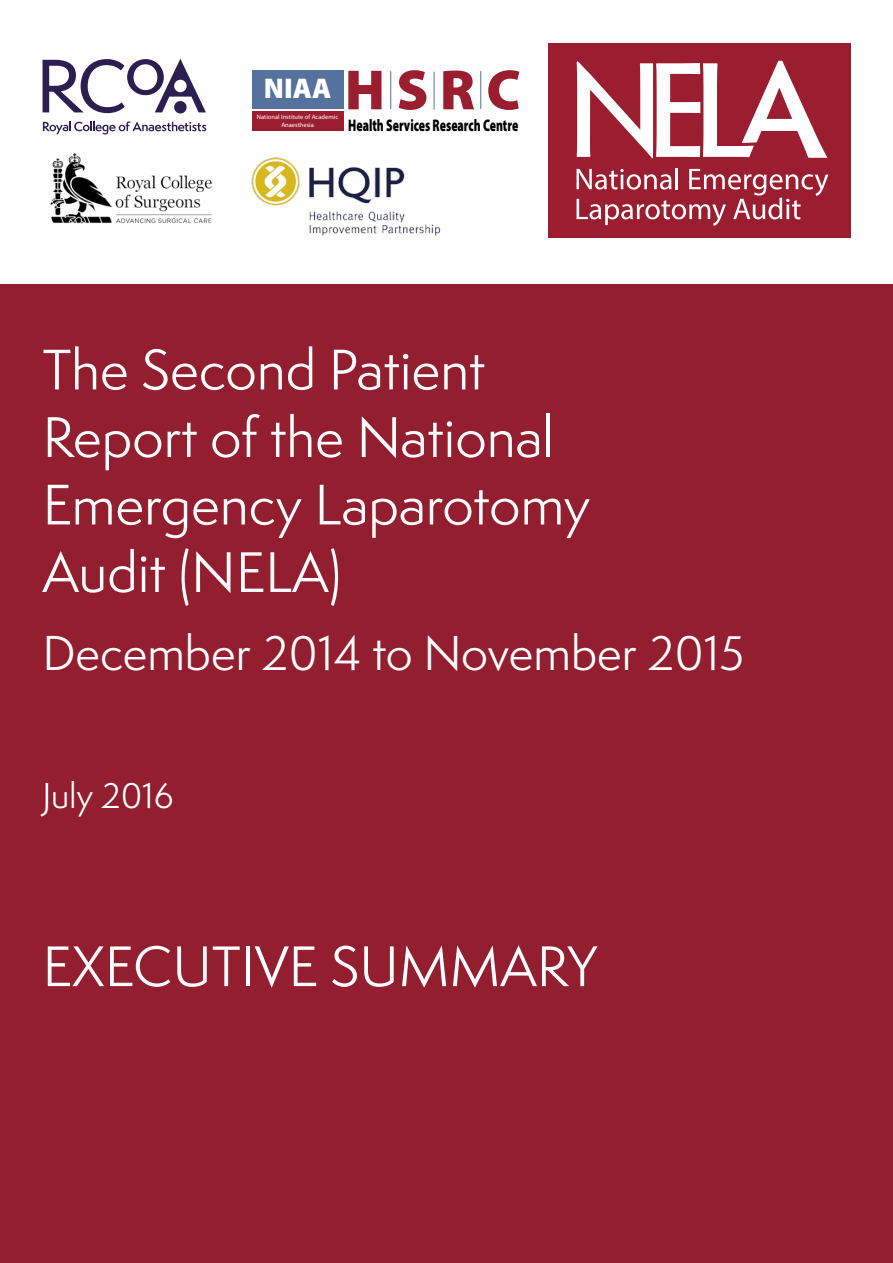
<style>
.page{position:relative;width:893px;height:1263px;background:#fff}
.page>*{position:absolute;margin:0;border:0;box-sizing:border-box;transform-origin:0 0}
.t1{font:900 57.15px "Myriad Pro";color:#9b1e30}
.t2{font:52.5px/67.5px "Semplicita Pro";color:#fff}
.t3{font:45px "Semplicita Pro";color:#fff}
.t4{font:33px "Semplicita Pro";color:#fff}
.t5{font:900 28.5px "Myriad Pro";color:#fff}
.t6{font:900 16.8px "Myriad Pro";color:#000;scale:.69 1}
.t7{font:6.45px/7.8px "Myriad Pro";color:#fff;text-align:center}
</style>
<div class="page">
<div style="left:0;top:285px;width:893px;height:978px;background:#931e2f"></div>
<div style="left:548px;top:43px;width:302px;height:194px;background:#9b1e30"></div>
<svg style="left:576px;top:60px;width:252px;height:99px"></svg>
<hr style="left:676px;top:168px;width:2px;height:21px;background:#fff">
<svg style="left:576px;top:169px;width:252px;height:57px"></svg>
<svg style="left:43px;top:121px;width:163px;height:13px"></svg>
<svg style="left:43px;top:59px;width:163px;height:54px"></svg>
<hr style="left:390px;top:71px;width:1px;height:38px;background:#55729e">
<hr style="left:434px;top:72px;width:1px;height:38px;background:#55729e">
<hr style="left:480px;top:71px;width:1px;height:38px;background:#55729e">
<div style="left:252px;top:71px;width:91px;height:38px;background:#55729e"></div>
<div style="left:252px;top:112px;width:91px;height:19px;background:#9b1e30"></div>
<img style="left:50px;top:153px;width:162px;height:71px">
<img style="left:252px;top:157px;width:188px;height:79px">
<p class="t5" style="left:264px;top:70px;width:69px">NIAA</p>
<p class="t7" style="left:257px;top:113px;width:83px">National Institute of Academic<br>Anaesthesia</p>
<p class="t1" style="left:345px;top:52px;width:177px">H S R C</p>
<p class="t6" style="left:348px;top:114px;width:248px">Health Services Research Centre</p>
<p class="t2" style="left:43px;top:335px;width:549px">The Second Patient<br>Report of the National<br>Emergency Laparotomy<br>Audit (NELA)</p>
<p class="t3" style="left:43px;top:621px;width:703px">December 2014 to November 2015</p>
<p class="t4" style="left:43px;top:772px;width:133px">July 2016</p>
<p class="t2" style="left:43px;top:932px;width:556px">EXECUTIVE SUMMARY</p>
</div>
